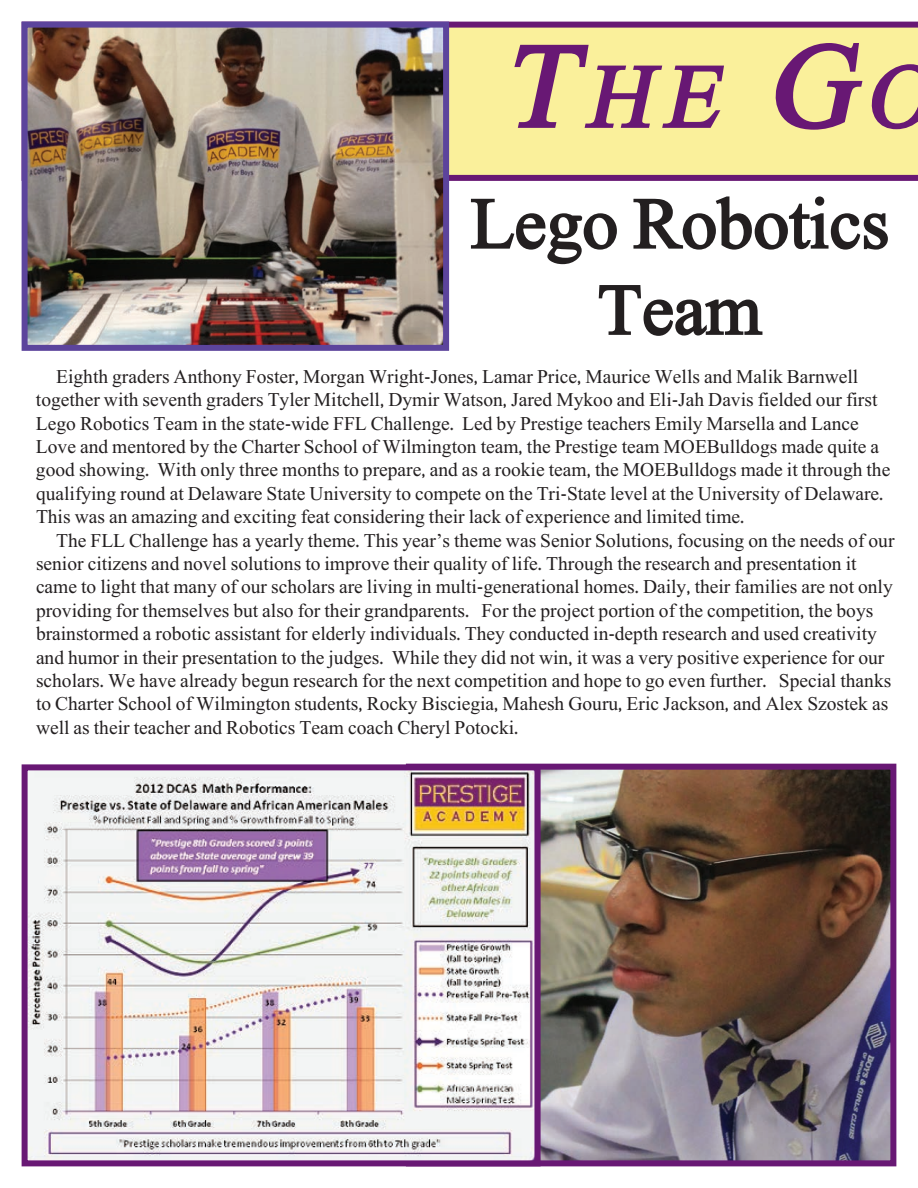
<style>
.page{position:relative;width:918px;height:1188px;background:#fff}
.page>*{position:absolute;margin:0;border:0;box-sizing:border-box;transform-origin:0 0}
.t1{font:italic 90px "Frank Ruehl";color:#681874}
.t2{font:72px/86.2px "Frank Ruehl";color:#231f20;text-align:center}
.t3{font:19.5px/23.4px "Frank Ruehl";color:#231f20}
.s1{font-size:120px}
</style>
<div class="page">
<svg style="left:449px;top:22px;width:323px;height:159px;background:#e9d796"></svg>
<svg style="left:512px;top:43px;width:214px;height:87px;background:#ddc693"></svg>
<img style="left:541px;top:771px;width:348px;height:388px">
<div style="left:406px;top:764px;width:490px;height:402px;border:6px solid #681874"></div>
<svg style="left:470px;top:198px;width:147px;height:67px"></svg>
<svg style="left:633px;top:196px;width:255px;height:54px"></svg>
<svg style="left:598px;top:285px;width:165px;height:51px"></svg>
<img style="left:29px;top:29px;width:413px;height:315px">
<div style="left:22px;top:22px;width:427px;height:329px;border:6px solid #5c449c"></div>
<img style="left:29px;top:771px;width:505px;height:388px">
<div style="left:22px;top:764px;width:519px;height:402px;border:6px solid #681874"></div>
<svg style="left:772px;top:22px;width:146px;height:159px;background:#dfc994"></svg>
<h1 class="t1" style="left:500px;top:60px;width:450px"><span class="s1">T</span>hE <span class="s1">G</span>O</h1>
<h2 class="t2" style="left:471px;top:187px;width:420px">Lego Robotics<br>Team</h2>
<p class="t3" style="left:36px;top:366px;width:856px;text-indent:20px">Eighth graders Anthony Foster, Morgan Wright-Jones, Lamar Price, Maurice Wells and Malik Barnwell together with seventh graders Tyler Mitchell, Dymir Watson, Jared Mykoo and Eli-Jah Davis fielded our first Lego Robotics Team in the state-wide FFL Challenge. Led by Prestige teachers Emily Marsella and Lance Love and mentored by the Charter School of Wilmington team, the Prestige team MOEBulldogs made quite a good showing. With only three months to prepare, and as a rookie team, the MOEBulldogs made it through the qualifying round at Delaware State University to compete on the Tri-State level at the University of Delaware.<br>This was an amazing and exciting feat considering their lack of experience and limited time.</p>
<p class="t3" style="left:36px;top:530px;width:860px;text-indent:20px">The FLL Challenge has a yearly theme. This year’s theme was Senior Solutions, focusing on the needs of our senior citizens and novel solutions to improve their quality of life. Through the research and presentation it came to light that many of our scholars are living in multi-generational homes. Daily, their families are not only providing for themselves but also for their grandparents. For the project portion of the competition, the boys brainstormed a robotic assistant for elderly individuals. They conducted in-depth research and used creativity and humor in their presentation to the judges. While they did not win, it was a very positive experience for our scholars. We have already begun research for the next competition and hope to go even further. Special thanks to Charter School of Wilmington students, Rocky Bisciegia, Mahesh Gouru, Eric Jackson, and Alex Szostek as well as their teacher and Robotics Team coach Cheryl Potocki.</p>
</div>
